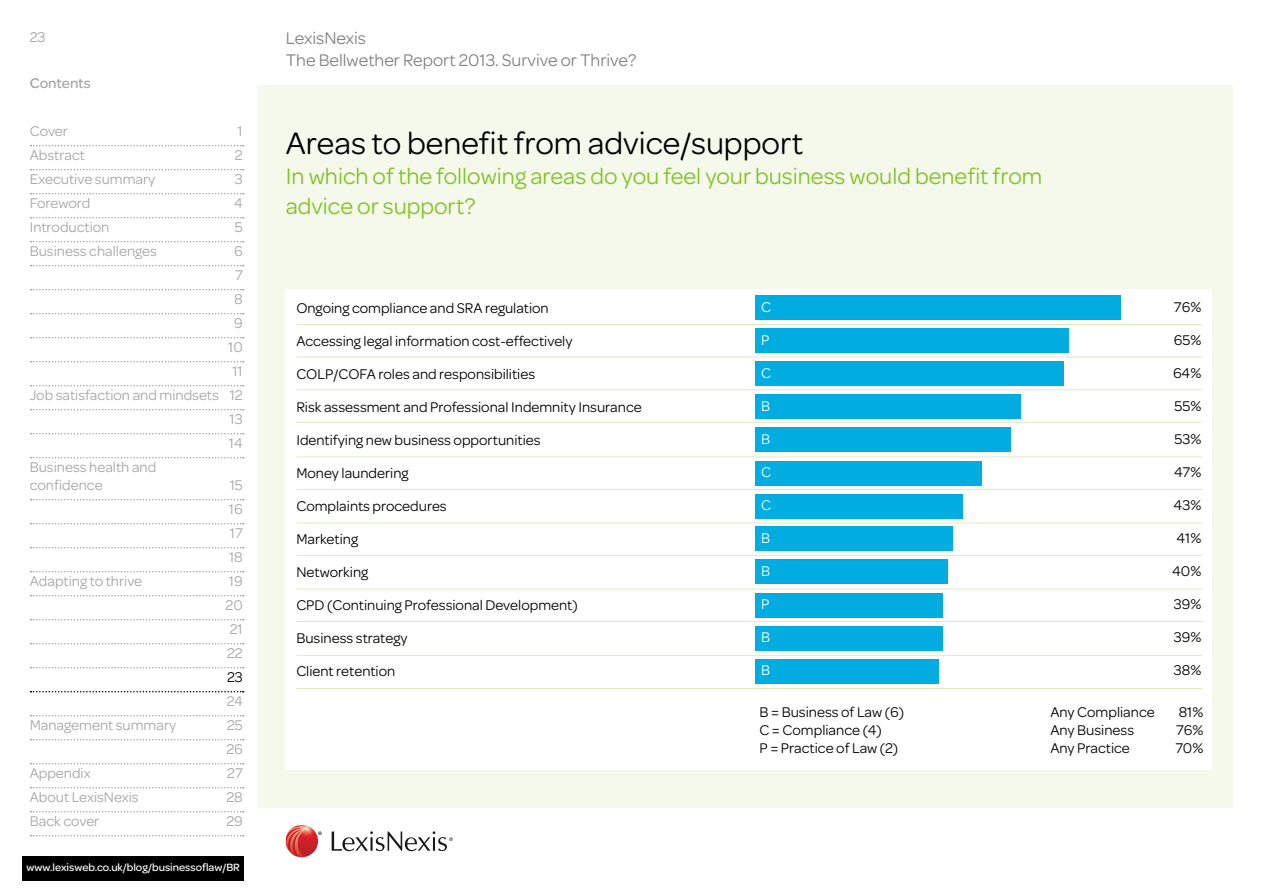
<style>
.page{position:relative;width:1263px;height:893px;background:#fff}
.page>*{position:absolute;margin:0;border:0;box-sizing:border-box;transform-origin:0 0}
.t1{font:33px "Omnes";color:#000}
.t2{font:24px/30px "Omnes";color:#83c223}
.t3{font:18px/21.6px "Omnes";color:#808284}
.t4{font:15px/18px "Omnes";color:#000}
.t5{font:15px/24px "Omnes";color:#a4a6a8;text-align:justify}
.t6{font:15px/33px "Omnes";color:#fff}
.t7{font:500 15px "Omnes";color:#a4a6a8}
.t8{font:500 11.25px "Omnes";color:#fff}
</style>
<div class="page">
<div style="left:257px;top:85px;width:976px;height:723px;background:#f4f9eb"></div>
<svg style="left:318px;top:831px;width:4px;height:4px"></svg>
<img style="left:286px;top:825px;width:32px;height:32px;border-radius:15px">
<img style="left:286px;top:825px;width:26px;height:32px">
<svg style="left:332px;top:831px;width:121px;height:20px"></svg>
<div style="left:286px;top:290px;width:926px;height:480px;background:#fff"></div>
<div style="left:755px;top:296px;width:366px;height:24px;background:#00ace0"></div>
<div style="left:755px;top:328px;width:313px;height:25px;background:#00ace0"></div>
<div style="left:755px;top:361px;width:309px;height:25px;background:#00ace0"></div>
<div style="left:755px;top:394px;width:265px;height:25px;background:#00ace0"></div>
<div style="left:755px;top:427px;width:255px;height:24px;background:#00ace0"></div>
<div style="left:755px;top:461px;width:226px;height:24px;background:#00ace0"></div>
<div style="left:755px;top:494px;width:208px;height:24px;background:#00ace0"></div>
<div style="left:755px;top:527px;width:198px;height:24px;background:#00ace0"></div>
<div style="left:755px;top:559px;width:193px;height:25px;background:#00ace0"></div>
<div style="left:755px;top:593px;width:188px;height:24px;background:#00ace0"></div>
<div style="left:755px;top:626px;width:188px;height:24px;background:#00ace0"></div>
<div style="left:755px;top:660px;width:184px;height:24px;background:#00ace0"></div>
<hr style="left:296px;top:324px;width:906px;height:1px;background:#dcedc2">
<hr style="left:296px;top:389px;width:906px;height:1px;background:#dcedc2">
<hr style="left:296px;top:457px;width:906px;height:1px;background:#dcedc2">
<hr style="left:296px;top:523px;width:906px;height:1px;background:#dcedc2">
<hr style="left:296px;top:589px;width:906px;height:1px;background:#dcedc2">
<hr style="left:296px;top:655px;width:906px;height:1px;background:#dcedc2">
<hr style="left:296px;top:357px;width:906px;height:1px;background:#dcedc2">
<hr style="left:296px;top:422px;width:906px;height:1px;background:#dcedc2">
<hr style="left:296px;top:489px;width:906px;height:1px;background:#dcedc2">
<hr style="left:296px;top:555px;width:906px;height:1px;background:#dcedc2">
<hr style="left:296px;top:621px;width:906px;height:1px;background:#dcedc2">
<hr style="left:296px;top:688px;width:906px;height:1px;background:#dcedc2">
<svg style="left:31px;top:145px;width:213px;height:1px"></svg>
<svg style="left:31px;top:169px;width:213px;height:1px"></svg>
<svg style="left:31px;top:193px;width:213px;height:1px"></svg>
<svg style="left:31px;top:217px;width:213px;height:1px"></svg>
<svg style="left:31px;top:241px;width:213px;height:1px"></svg>
<svg style="left:31px;top:265px;width:213px;height:1px"></svg>
<svg style="left:31px;top:289px;width:213px;height:1px"></svg>
<svg style="left:31px;top:313px;width:213px;height:1px"></svg>
<svg style="left:31px;top:337px;width:213px;height:1px"></svg>
<svg style="left:31px;top:361px;width:213px;height:1px"></svg>
<svg style="left:31px;top:385px;width:213px;height:1px"></svg>
<svg style="left:31px;top:409px;width:213px;height:1px"></svg>
<svg style="left:31px;top:433px;width:213px;height:1px"></svg>
<svg style="left:31px;top:457px;width:213px;height:1px"></svg>
<svg style="left:31px;top:499px;width:213px;height:1px"></svg>
<svg style="left:31px;top:523px;width:213px;height:1px"></svg>
<svg style="left:31px;top:547px;width:213px;height:1px"></svg>
<svg style="left:31px;top:571px;width:213px;height:1px"></svg>
<svg style="left:31px;top:595px;width:213px;height:1px"></svg>
<svg style="left:31px;top:619px;width:213px;height:1px"></svg>
<svg style="left:31px;top:643px;width:213px;height:1px"></svg>
<svg style="left:31px;top:667px;width:213px;height:1px"></svg>
<svg style="left:31px;top:691px;width:213px;height:1px"></svg>
<svg style="left:31px;top:715px;width:213px;height:1px"></svg>
<svg style="left:31px;top:739px;width:213px;height:1px"></svg>
<svg style="left:31px;top:763px;width:213px;height:1px"></svg>
<svg style="left:31px;top:787px;width:213px;height:1px"></svg>
<svg style="left:31px;top:811px;width:213px;height:1px"></svg>
<svg style="left:31px;top:835px;width:213px;height:1px"></svg>
<div style="left:22px;top:856px;width:221px;height:24px;background:#000"></div>
<p class="t5" style="left:30px;top:24px;width:17px">23</p>
<p class="t7" style="left:30px;top:73px;width:63px">Contents</p>
<p class="t5" style="left:30px;top:119px;width:40px">Cover</p>
<p class="t5" style="left:238px;top:119px;width:7px">1</p>
<p class="t5" style="left:30px;top:143px;width:57px">Abstract</p>
<p class="t5" style="left:235px;top:143px;width:9px">2</p>
<p class="t5" style="left:30px;top:167px;width:127px">Executive summary</p>
<p class="t5" style="left:235px;top:167px;width:9px">3</p>
<p class="t5" style="left:30px;top:191px;width:62px">Foreword</p>
<p class="t5" style="left:234px;top:191px;width:10px">4</p>
<p class="t5" style="left:30px;top:215px;width:81px">Introduction</p>
<p class="t5" style="left:235px;top:215px;width:9px">5</p>
<p class="t5" style="left:30px;top:239px;width:129px">Business challenges</p>
<p class="t5" style="left:234px;top:239px;width:10px">6</p>
<p class="t5" style="left:235px;top:263px;width:9px">7</p>
<p class="t5" style="left:234px;top:287px;width:10px">8</p>
<p class="t5" style="left:234px;top:311px;width:10px">9</p>
<p class="t5" style="left:228px;top:335px;width:16px">10</p>
<p class="t5" style="left:232px;top:359px;width:12px">11</p>
<p class="t5" style="left:30px;top:383px;width:214px">Job satisfaction and mindsets 12</p>
<p class="t5" style="left:230px;top:407px;width:15px">13</p>
<p class="t5" style="left:229px;top:431px;width:15px">14</p>
<p class="t5" style="left:30px;top:455px;width:128px">Business health and</p>
<p class="t5" style="left:30px;top:473px;width:74px">confidence</p>
<p class="t5" style="left:229px;top:473px;width:15px">15<br>16<br>17<br>18</p>
<p class="t5" style="left:30px;top:569px;width:114px">Adapting to thrive</p>
<p class="t5" style="left:226px;top:569px;width:19px">19<br>20<br>21<br>22</p>
<p class="t4" style="left:227px;top:668px;width:17px">23</p>
<p class="t5" style="left:227px;top:689px;width:18px">24</p>
<p class="t5" style="left:30px;top:713px;width:148px">Management summary</p>
<p class="t5" style="left:226px;top:713px;width:18px">25<br>26</p>
<p class="t5" style="left:30px;top:761px;width:62px">Appendix</p>
<p class="t5" style="left:227px;top:761px;width:17px">27</p>
<p class="t5" style="left:30px;top:785px;width:110px">About LexisNexis</p>
<p class="t5" style="left:226px;top:785px;width:18px">28</p>
<p class="t5" style="left:30px;top:809px;width:71px">Back cover</p>
<p class="t5" style="left:226px;top:809px;width:18px">29</p>
<p class="t8" style="left:27px;top:859px;width:215px">www.lexisweb.co.uk/blog/businessoflaw/BR</p>
<p class="t3" style="left:286px;top:26px;width:352px">LexisNexis<br>The Bellwether Report 2013. Survive or Thrive?</p>
<h1 class="t1" style="left:286px;top:121px;width:519px">Areas to benefit from advice/support</h1>
<h2 class="t2" style="left:286px;top:160px;width:758px">In which of the following areas do you feel your business would benefit from advice or support?</h2>
<p class="t4" style="left:296px;top:298px;width:254px">Ongoing compliance and SRA regulation</p>
<p class="t4" style="left:296px;top:331px;width:278px">Accessing legal information cost-effectively</p>
<p class="t4" style="left:296px;top:364px;width:240px">COLP/COFA roles and responsibilities</p>
<p class="t4" style="left:296px;top:397px;width:347px">Risk assessment and Professional Indemnity Insurance</p>
<p class="t4" style="left:296px;top:430px;width:246px">Identifying new business opportunities</p>
<p class="t4" style="left:296px;top:463px;width:114px">Money laundering</p>
<p class="t4" style="left:296px;top:496px;width:152px">Complaints procedures</p>
<p class="t4" style="left:296px;top:529px;width:63px">Marketing</p>
<p class="t4" style="left:296px;top:562px;width:73px">Networking</p>
<p class="t4" style="left:296px;top:595px;width:283px">CPD (Continuing Professional Development)</p>
<p class="t4" style="left:296px;top:628px;width:113px">Business strategy</p>
<p class="t4" style="left:296px;top:661px;width:100px">Client retention</p>
<p class="t4" style="left:1174px;top:297px;width:29px">76%</p>
<p class="t4" style="left:1174px;top:330px;width:29px">65%</p>
<p class="t4" style="left:1173px;top:363px;width:30px">64%</p>
<p class="t4" style="left:1174px;top:396px;width:28px">55%</p>
<p class="t4" style="left:1174px;top:429px;width:28px">53%</p>
<p class="t4" style="left:1174px;top:462px;width:29px">47%</p>
<p class="t4" style="left:1174px;top:495px;width:29px">43%</p>
<p class="t4" style="left:1176px;top:528px;width:26px">41%</p>
<p class="t4" style="left:1172px;top:561px;width:31px">40%</p>
<p class="t4" style="left:1174px;top:594px;width:29px">39%</p>
<p class="t4" style="left:1174px;top:627px;width:29px">39%</p>
<p class="t4" style="left:1174px;top:660px;width:29px">38%</p>
<p class="t6" style="left:761px;top:289px;width:11px">C</p>
<p class="t6" style="left:761px;top:322px;width:10px">P</p>
<p class="t6" style="left:761px;top:355px;width:11px">C</p>
<p class="t6" style="left:761px;top:388px;width:11px">B</p>
<p class="t6" style="left:761px;top:421px;width:11px">B</p>
<p class="t6" style="left:761px;top:454px;width:11px">C<br>C</p>
<p class="t6" style="left:761px;top:520px;width:11px">B</p>
<p class="t6" style="left:761px;top:553px;width:11px">B</p>
<p class="t6" style="left:761px;top:586px;width:10px">P</p>
<p class="t6" style="left:761px;top:619px;width:11px">B</p>
<p class="t6" style="left:761px;top:652px;width:11px">B</p>
<p class="t4" style="left:759px;top:702px;width:146px">B = Business of Law (6)<br>C = Compliance (4)<br>P = Practice of Law (2)</p>
<p class="t4" style="left:1050px;top:702px;width:106px">Any Compliance</p>
<p class="t4" style="left:1179px;top:702px;width:26px">81%</p>
<p class="t4" style="left:1050px;top:720px;width:85px">Any Business</p>
<p class="t4" style="left:1176px;top:720px;width:29px">76%</p>
<p class="t4" style="left:1050px;top:738px;width:81px">Any Practice</p>
<p class="t4" style="left:1175px;top:738px;width:30px">70%</p>
</div>
